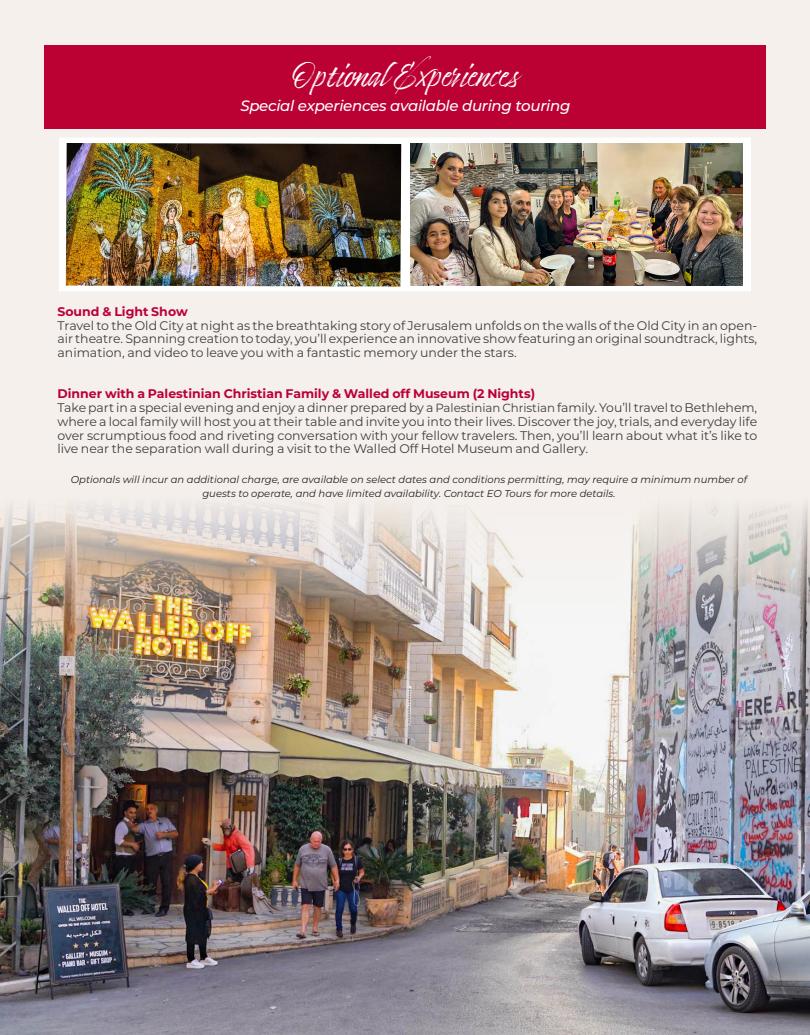
<style>
.page{position:relative;width:810px;height:1035px;background:#f5f0ec}
.page>*{position:absolute;margin:0;border:0;box-sizing:border-box;transform-origin:0 0}
.t1{font:28.75px "Timberline";color:#fff}
.t2{font:italic 500 15px "Montserrat";letter-spacing:-.02em;color:#fff}
.t3{font:12.5px/13.8px "Montserrat";color:#3e3e3f;text-align:justify}
.t4{font:700 12.5px "Montserrat";color:#bb0034}
.t5{font:italic 10px/13.8px "Montserrat";color:#231f20;text-align:center}
.s1{font-weight:700;color:#bb0034}
.s2{font-size:11.88px}
.s3{color:#231f20}
</style>
<div class="page">
<div style="left:44px;top:45px;width:722px;height:84px;background:#bb0034"></div>
<div style="left:59px;top:137px;width:692px;height:154px;background:#fff"></div>
<img style="left:66px;top:143px;width:335px;height:144px">
<img style="left:411px;top:143px;width:332px;height:142px">
<img style="left:0;top:503px;width:810px;height:532px">
<h1 class="t1" style="left:292px;top:59px;width:229px">Optional Experiences</h1>
<p class="t2" style="left:240px;top:95px;width:332px">Special experiences available during touring</p>
<p class="t4" style="left:58px;top:302px;width:132px">Sound &amp; Light Show</p>
<p class="t3" style="left:58px;top:318px;width:701px">Travel to the Old City at night as the breathtaking story of Jerusalem unfolds on the walls of the Old City in an open&shy;air theatre. Spanning creation to today, you’ll experience an innovative show featuring an original soundtrack, lights, animation, and video to leave you with a fantastic memory under the stars.</p>
<p class="t3" style="left:58px;top:387px;width:701px;text-align:left"><span class="s1">Dinner with a Palestinian Christian Family &amp; Walled off Museum (2 Nights)<br></span>Take part in a special evening and enjoy a dinner prepared by a <span class="s2">Palestinian Christian</span> family. You’ll travel to Bethlehem, where a local family will host you at their table and invite you into their lives. Discover the joy, trials, and everyday life over scrumptious food and riveting conversation with your fellow travelers<span class="s3">.</span> Then, you’ll learn about what it’s like to live near the separation wall during a visit to the Walled Off Hotel Museum and Gallery.</p>
<p class="t5" style="left:71px;top:473px;width:678px">Optionals will incur an additional charge, are available on select dates and conditions permitting, may require a minimum number of guests to operate, and have limited availability. Contact EO Tours for more details.</p>
</div>
